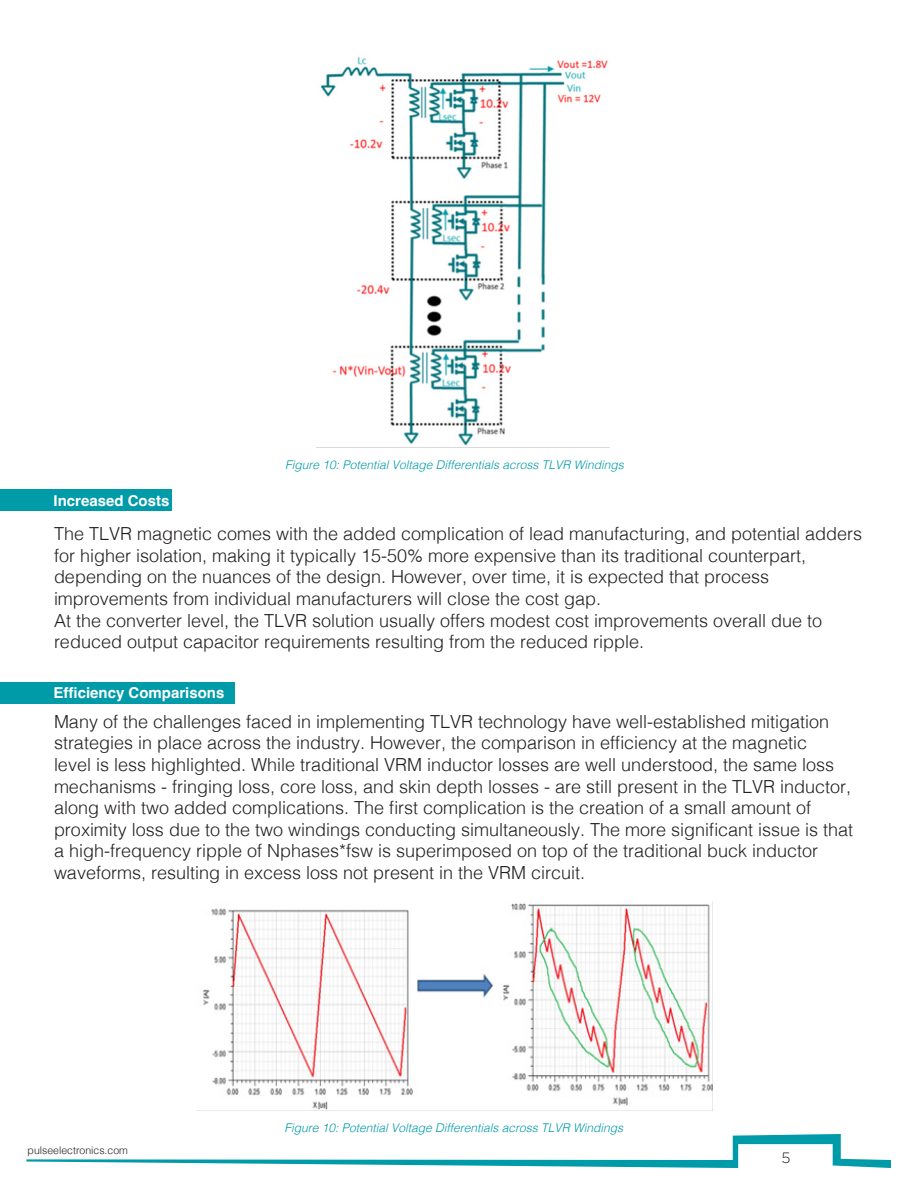
<style>
.page{position:relative;width:918px;height:1188px;background:#fff}
.page>*{position:absolute;margin:0;border:0;box-sizing:border-box;transform-origin:0 0}
.t1{font:300 18px/21.6px "Helvetica";color:#231f20}
.t2{font:700 15px "Helvetica";color:#fff}
.t3{font:300 15px "Gotham";color:#231f20}
.t4{font:italic 300 12px "Helvetica";color:#009ba8}
.t5{font:300 10.5px "Helvetica";color:#231f20}
</style>
<div class="page">
<svg style="left:26px;top:1134px;width:865px;height:34px"></svg>
<div style="left:0;top:490px;width:172px;height:21px;background:#009ba8"></div>
<div style="left:0;top:682px;width:234px;height:21px;background:#009ba8"></div>
<img style="left:197px;top:901px;width:516px;height:210px">
<img style="left:317px;top:57px;width:292px;height:391px">
<p class="t2" style="left:54px;top:492px;width:117px">Increased Costs</p>
<p class="t4" style="left:285px;top:454px;width:340px">Figure 10: Potential Voltage Differentials across TLVR Windings</p>
<p class="t1" style="left:54px;top:522px;width:810px">The TLVR magnetic comes with the added complication of lead manufacturing, and potential adders for higher isolation, making it typically 15-50% more expensive than its traditional counterpart, depending on the nuances of the design. However, over time, it is expected that process improvements from individual manufacturers will close the cost gap.</p>
<p class="t1" style="left:54px;top:608px;width:770px">At the converter level, the TLVR solution usually offers modest cost improvements overall due to reduced output capacitor requirements resulting from the reduced ripple.</p>
<p class="t2" style="left:54px;top:684px;width:172px">Efficiency Comparisons</p>
<p class="t1" style="left:54px;top:709px;width:801px">Many of the challenges faced in implementing TLVR technology have well-established mitigation strategies in place across the industry. However, the comparison in efficiency at the magnetic<br>level is less highlighted. While traditional VRM inductor losses are well understood, the same loss mechanisms - fringing loss, core loss, and skin depth losses - are still present in the TLVR inductor, along with two added complications. The first complication is the creation of a small amount of proximity loss due to the two windings conducting simultaneously. The more significant issue is that a high-frequency ripple of Nphases*fsw is superimposed on top of the traditional buck inductor waveforms, resulting in excess loss not present in the VRM circuit.</p>
<p class="t5" style="left:28px;top:1141px;width:102px">pulseelectronics.com</p>
<p class="t4" style="left:285px;top:1118px;width:340px">Figure 10: Potential Voltage Differentials across TLVR Windings</p>
<p class="t3" style="left:781px;top:1148px;width:11px">5</p>
</div>
